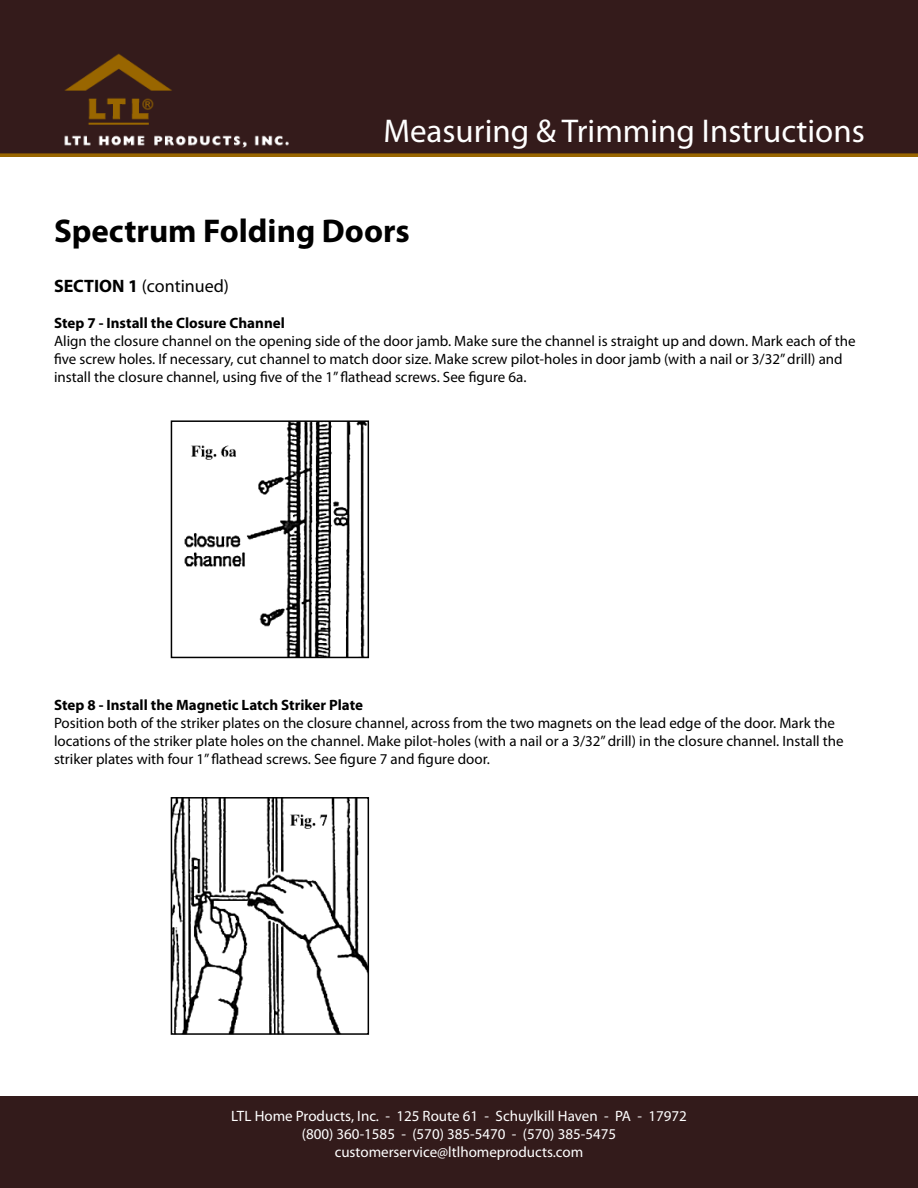
<style>
.page{position:relative;width:918px;height:1188px;background:#fff}
.page>*{position:absolute;margin:0;border:0;box-sizing:border-box;transform-origin:0 0}
.t1{font:33px "Myriad Pro";color:#fff}
.t2{font:700 33px "Myriad Pro";color:#000}
.t3{font:18px "Myriad Pro";color:#000}
.t4{font:15px/18px "Myriad Pro";color:#000}
.t5{font:15px/18px "Myriad Pro";color:#fff;text-align:center}
.t6{font:700 15px "Myriad Pro";color:#000}
.s1{font-weight:700}
</style>
<div class="page">
<div style="left:0;top:0;width:918px;height:157px;background:#341b1b"></div>
<div style="left:0;top:1096px;width:918px;height:92px;background:#331b1b"></div>
<img style="left:184px;top:423px;width:182px;height:232px">
<div style="left:171px;top:420px;width:198px;height:238px;border:2px solid #000"></div>
<img style="left:174px;top:800px;width:192px;height:232px">
<div style="left:171px;top:797px;width:198px;height:238px;border:2px solid #000"></div>
<h1 class="t1" style="left:383px;top:113px;width:483px">Measuring &amp; Trimming Instructions</h1>
<h1 class="t2" style="left:54px;top:213px;width:357px">Spectrum Folding Doors</h1>
<p class="t3" style="left:54px;top:277px;width:177px"><span class="s1">SECTION 1</span> (continued)</p>
<p class="t6" style="left:54px;top:315px;width:232px">Step 7 - Install the Closure Channel</p>
<p class="t4" style="left:54px;top:333px;width:803px">Align the closure channel on the opening side of the door jamb. Make sure the channel is straight up and down. Mark each of the five screw holes. If necessary, cut channel to match door size. Make screw pilot-holes in door jamb (with a nail or 3/32” drill) and install the closure channel, using five of the 1” flathead screws. See figure 6a.</p>
<p class="t6" style="left:54px;top:697px;width:311px">Step 8 - Install the Magnetic Latch Striker Plate</p>
<p class="t4" style="left:54px;top:714px;width:791px">Position both of the striker plates on the closure channel, across from the two magnets on the lead edge of the door. Mark the locations of the striker plate holes on the channel. Make pilot-holes (with a nail or a 3/32” drill) in the closure channel. Install the striker plates with four 1” flathead screws. See figure 7 and figure door.</p>
<p class="t5" style="left:231px;top:1108px;width:457px">LTL Home Products, Inc. - 125 Route 61 - Schuylkill Haven - PA - 17972 (800) 360-1585 - (570) 385-5470 - (570) 385-5475 customerservice@ltlhomeproducts.com</p>
</div>
